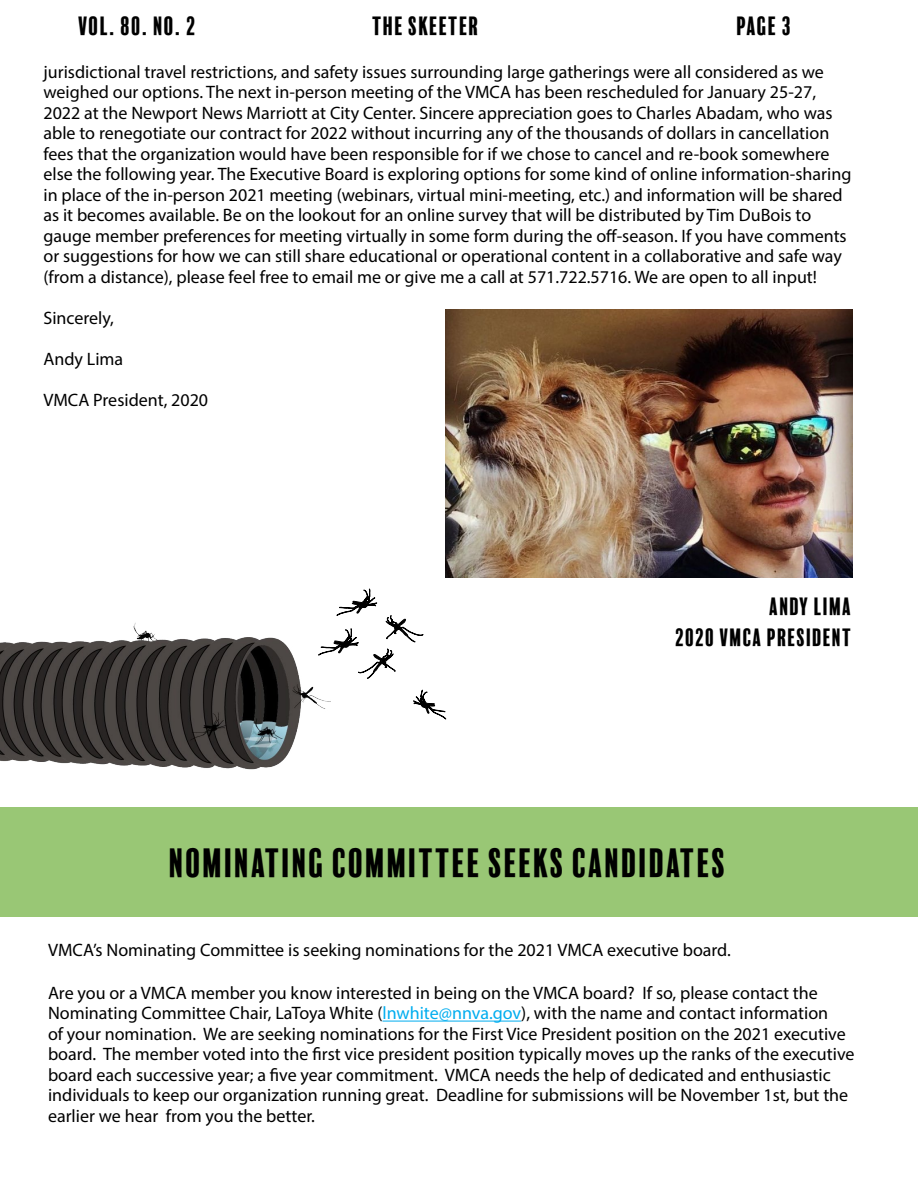
<style>
.page{position:relative;width:918px;height:1188px;background:#fff}
.page>*{position:absolute;margin:0;border:0;box-sizing:border-box;transform-origin:0 0}
.t1{font:37.5px "Balboa Plus Fill";color:#000}
.t2{font:24.3px "Balboa Plus Fill";color:#000}
.t3{font:22.95px/31.5px "Balboa Plus Fill";color:#000;text-align:right}
.t4{font:18px/20.5px "Myriad Pro";color:#000}
.s1{color:#00adef}
</style>
<div class="page">
<img style="left:446px;top:309px;width:406px;height:268px">
<svg style="left:413px;top:690px;width:33px;height:29px"></svg>
<svg style="left:331px;top:589px;width:92px;height:89px"></svg>
<img style="left:0;top:623px;width:331px;height:147px">
<div style="left:0;top:807px;width:918px;height:109px;background:#99c775"></div>
<hr style="left:383px;top:1021px;width:138px;height:1px;background:#00adef">
<h2 class="t2" style="left:78px;top:12px;width:120px">VOL. 80. NO. 2</h2>
<h2 class="t2" style="left:372px;top:12px;width:109px">THE SKEETER</h2>
<h2 class="t2" style="left:737px;top:12px;width:57px">PAGE 3</h2>
<p class="t4" style="left:43px;top:61px;width:810px">jurisdictional travel restrictions, and safety issues surrounding large gatherings were all considered as we weighed our options. The next in-person meeting of the VMCA has been rescheduled for January 25-27, 2022 at the Newport News Marriott at City Center. Sincere appreciation goes to Charles Abadam, who was able to renegotiate our contract for 2022 without incurring any of the thousands of dollars in cancellation fees that the organization would have been responsible for if we chose to cancel and re-book somewhere else the following year. The Executive Board is exploring options for some kind of online information-sharing in place of the in-person 2021 meeting (webinars, virtual mini-meeting, etc.) and information will be shared as it becomes available. Be on the lookout for an online survey that will be distributed by Tim DuBois to gauge member preferences for meeting virtually in some form during the off-season. If you have comments or suggestions for how we can still share educational or operational content in a collaborative and safe way (from a distance), please feel free to email me or give me a call at 571.722.5716. We are open to all input!</p>
<p class="t4" style="left:43px;top:307px;width:72px">Sincerely,</p>
<p class="t4" style="left:43px;top:348px;width:81px">Andy Lima</p>
<p class="t4" style="left:43px;top:389px;width:166px">VMCA President, 2020</p>
<p class="t3" style="left:675px;top:590px;width:179px">ANDY LIMA<br>2020 VMCA PRESIDENT</p>
<h1 class="t1" style="left:169px;top:842px;width:560px">NOMINATING COMMITTEE SEEKS CANDIDATES</h1>
<p class="t4" style="left:48px;top:939px;width:685px">VMCA’s Nominating Committee is seeking nominations for the 2021 VMCA executive board.</p>
<p class="t4" style="left:48px;top:982px;width:808px">Are you or a VMCA member you know interested in being on the VMCA board? If so, please contact the Nominating Committee Chair, LaToya White (<span class="s1">lnwhite@nnva.gov</span>), with the name and contact information<br>of your nomination. We are seeking nominations for the First Vice President position on the 2021 executive board. The member voted into the first vice president position typically moves up the ranks of the executive board each successive year; a five year commitment. VMCA needs the help of dedicated and enthusiastic individuals to keep our organization running great. Deadline for submissions will be November 1st, but the earlier we hear from you the better.</p>
</div>
